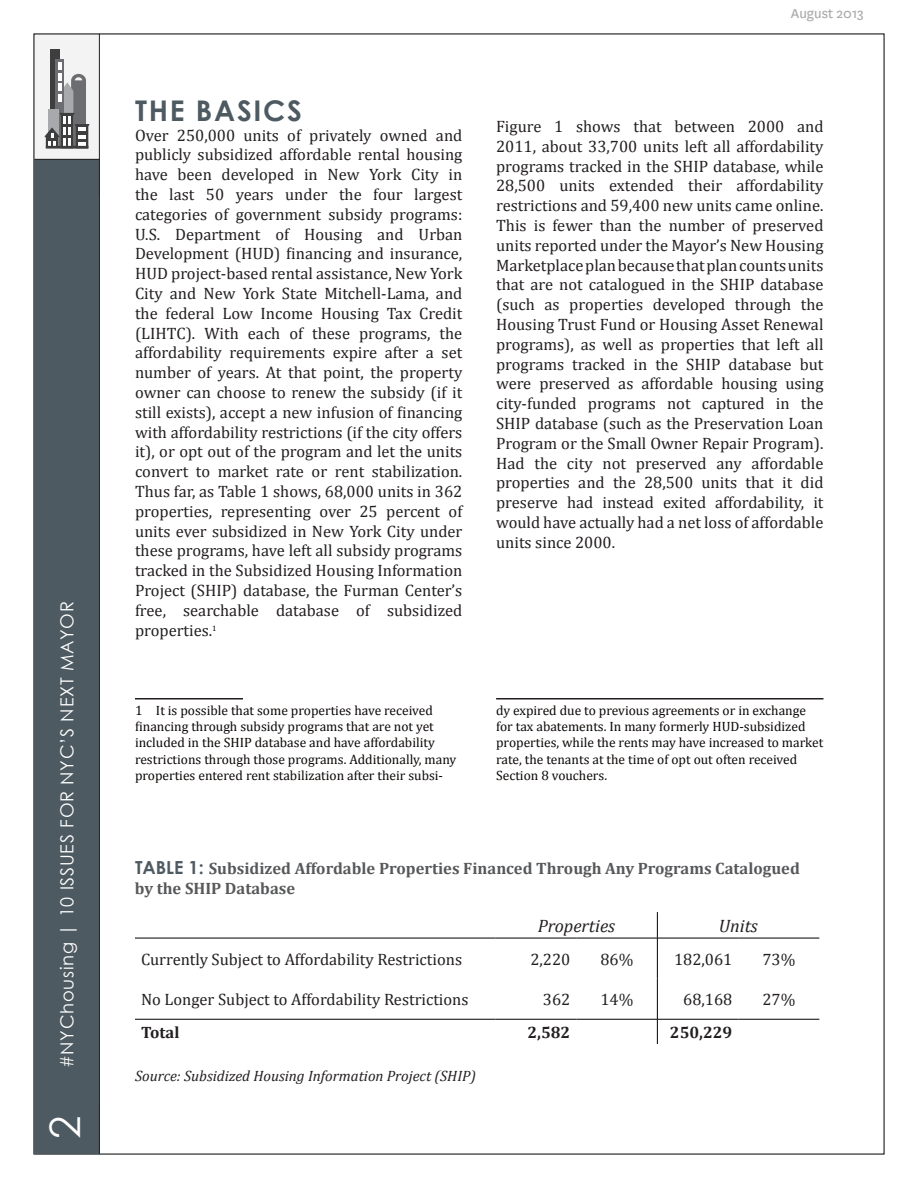
<style>
.page{position:relative;width:918px;height:1188px;background:#fff}
.page>*{position:absolute;margin:0;border:0;box-sizing:border-box;transform-origin:0 0}
.t1{font:42px "Century Gothic";color:#fff}
.t2{font:700 28.5px "Century Gothic";letter-spacing:.06em;color:#4e5a61}
.t3{font:18px "Century Gothic";letter-spacing:.04em;color:#fff}
.t4{font:italic 18px "Cambria";color:#231f20}
.t5{font:16.5px/19.8px "Cambria";color:#231f20;text-align:justify}
.t6{font:700 16.5px/19.8px "Cambria";color:#57585a}
.t7{font:700 16.5px "Cambria";color:#231f20}
.t8{font:15.6px "Century Gothic";letter-spacing:.27em;color:#3e3e3f}
.t9{font:italic 15px "Cambria";color:#231f20}
.t10{font:15px "National";color:#ababab}
.t11{font:13.5px/16.2px "Cambria";color:#0c0806}
.t12{font:9.9px "Century Gothic";letter-spacing:.225em;color:#3e3e3f}
.t13{font:6.9px "Century Gothic";letter-spacing:.145em;color:#3e3e3f}
.s1{font-family:"Century Gothic";font-size:18px;color:#4e5a61}
</style>
<div class="page">
<div style="left:34px;top:159px;width:65px;height:995px;background:#4e5a61"></div>
<div style="left:34px;top:34px;width:65px;height:125px;background:#f3f3f3"></div>
<hr style="left:99px;top:34px;width:1px;height:1120px;background:#231f20">
<hr style="left:35px;top:159px;width:65px;height:1px;background:#231f20">
<div style="left:51px;top:49px;width:9px;height:98px;background:#3e3e3f"></div>
<div style="left:55px;top:59px;width:9px;height:88px;background:#6c6d70"></div>
<svg style="left:45px;top:62px;width:44px;height:86px"></svg>
<hr style="left:46px;top:146px;width:42px;height:3px;background:#3e3e3f">
<hr style="left:135px;top:698px;width:108px;height:2px;background:#231f20">
<hr style="left:496px;top:698px;width:328px;height:2px;background:#231f20">
<hr style="left:135px;top:938px;width:360px;height:1px;background:#000">
<hr style="left:495px;top:938px;width:81px;height:1px;background:#000">
<hr style="left:576px;top:938px;width:81px;height:1px;background:#000">
<hr style="left:657px;top:938px;width:81px;height:1px;background:#000">
<hr style="left:738px;top:938px;width:81px;height:1px;background:#000">
<hr style="left:135px;top:1019px;width:360px;height:1px;background:#000">
<hr style="left:495px;top:1019px;width:81px;height:1px;background:#000">
<hr style="left:576px;top:1019px;width:81px;height:1px;background:#000">
<hr style="left:657px;top:1019px;width:81px;height:1px;background:#000">
<hr style="left:738px;top:1019px;width:81px;height:1px;background:#000">
<hr style="left:657px;top:938px;width:1px;height:41px;background:#000">
<hr style="left:657px;top:979px;width:1px;height:40px;background:#000">
<svg style="left:657px;top:912px;width:1px;height:26px"></svg>
<svg style="left:657px;top:1019px;width:1px;height:25px"></svg>
<p class="t10" style="left:791px;top:4px;width:75px">August 2013</p>
<p class="t3" style="left:54px;top:1068px;width:469px;rotate:-90deg">#NYChousing | 10 ISSUES FOR NYC’S NEXT MAYOR</p>
<p class="t1" style="left:36px;top:1139px;width:25px;rotate:-90deg">2</p>
<p class="t2" style="left:135px;top:89px;width:169px">THE BASICS</p>
<p class="t5" style="left:135px;top:125px;width:329px">Over 250,000 units of privately owned and publicly subsidized affordable rental housing have been developed in New York City in the last 50 years under the four largest categories of government subsidy programs:<br>U.S. Department of Housing and Urban Development (HUD) financing and insurance, HUD project-based rental assistance, New York City and New York State Mitchell-Lama, and the federal Low Income Housing Tax Credit (LIHTC). With each of these programs, the affordability requirements expire after a set number of years. At that point, the property owner can choose to renew the subsidy (if it still exists), accept a new infusion of financing with affordability restrictions (if the city offers it), or opt out of the program and let the units convert to market rate or rent stabilization.<br>Thus far, as Table 1 shows, 68,000 units in 362 properties, representing over 25 percent of units ever subsidized in New York City under these programs, have left all subsidy programs tracked in the Subsidized Housing Information Project (SHIP) database, the Furman Center’s free, searchable database of subsidized properties.<sup>1</sup></p>
<p class="t12" style="left:108px;top:99px;width:230px">FOR REAL ESTATE &amp; URBAN POLICY</p>
<p class="t11" style="left:135px;top:702px;width:323px">1 It is possible that some properties have received financing through subsidy programs that are not yet included in the SHIP database and have affordability restrictions through those programs. Additionally, many properties entered rent stabilization after their subsi-</p>
<p class="t5" style="left:496px;top:116px;width:329px">Figure 1 shows that between 2000 and 2011, about 33,700 units left all affordability programs tracked in the SHIP database, while 28,500 units extended their affordability restrictions and 59,400 new units came online.<br>This is fewer than the number of preserved units reported under the Mayor’s New Housing Marketplace plan because that plan counts units that are not catalogued in the SHIP database (such as properties developed through the Housing Trust Fund or Housing Asset Renewal programs), as well as properties that left all programs tracked in the SHIP database but were preserved as affordable housing using city-funded programs not captured in the SHIP database (such as the Preservation Loan Program or the Small Owner Repair Program).<br>Had the city not preserved any affordable properties and the 28,500 units that it did preserve had instead exited affordability, it would have actually had a net loss of affordable units since 2000.</p>
<p class="t8" style="left:493px;top:116px;width:241px">NEW YORK UNIVERSITY</p>
<p class="t13" style="left:493px;top:141px;width:240px">SCHOOL OF LAW • WAGNER SCHOOL OF PUBLIC SERVICE</p>
<p class="t11" style="left:496px;top:702px;width:329px">dy expired due to previous agreements or in exchange for tax abatements. In many formerly HUD-subsidized properties, while the rents may have increased to market rate, the tenants at the time of opt out often received Section 8 vouchers.</p>
<p class="t6" style="left:135px;top:858px;width:666px"><span class="s1">TABLE 1:</span> Subsidized Affordable Properties Financed Through Any Programs Catalogued by the SHIP Database</p>
<p class="t4" style="left:538px;top:913px;width:79px">Properties</p>
<p class="t4" style="left:719px;top:913px;width:40px">Units</p>
<p class="t5" style="left:141px;top:949px;width:323px">Currently Subject to Affordability Restrictions</p>
<p class="t5" style="left:530px;top:949px;width:41px">2,220</p>
<p class="t5" style="left:600px;top:949px;width:34px">86%</p>
<p class="t5" style="left:674px;top:949px;width:60px">182,061</p>
<p class="t5" style="left:762px;top:949px;width:34px">73%</p>
<p class="t5" style="left:141px;top:990px;width:329px">No Longer Subject to Affordability Restrictions</p>
<p class="t5" style="left:543px;top:990px;width:29px">362</p>
<p class="t5" style="left:600px;top:990px;width:34px">14%</p>
<p class="t5" style="left:683px;top:990px;width:51px">68,168</p>
<p class="t5" style="left:762px;top:990px;width:34px">27%</p>
<p class="t7" style="left:141px;top:1021px;width:40px">Total</p>
<p class="t7" style="left:527px;top:1021px;width:44px">2,582</p>
<p class="t7" style="left:670px;top:1021px;width:64px">250,229</p>
<p class="t9" style="left:135px;top:1065px;width:343px">Source: Subsidized Housing Information Project (SHIP)</p>
</div>
